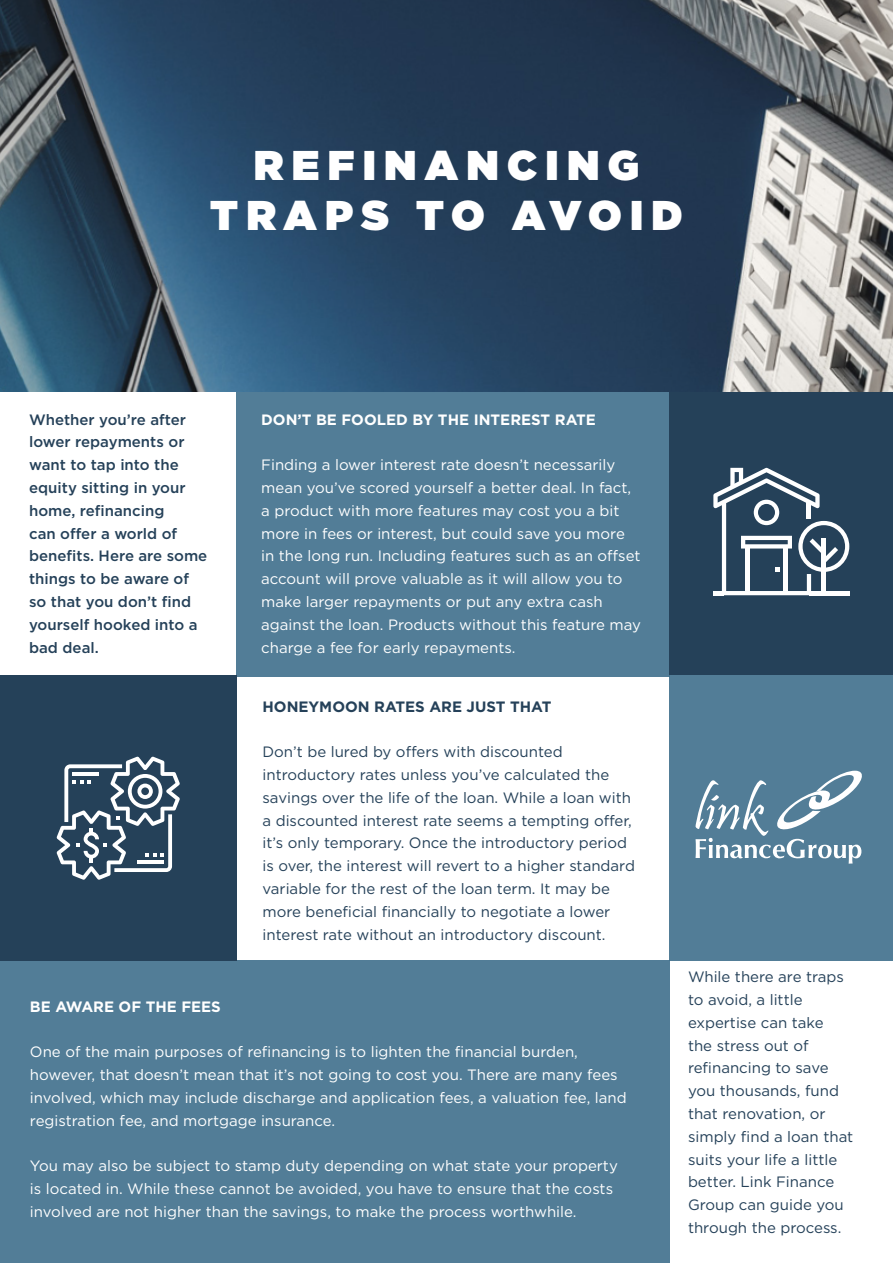
<style>
.page{position:relative;width:893px;height:1263px;background:#fff}
.page>*{position:absolute;margin:0;border:0;box-sizing:border-box;transform-origin:0 0}
.t1{font:900 41.55px/49.8px "Gotham";letter-spacing:.2em;color:#fff;text-align:center}
.t2{font:15px/22.8px "Gotham";color:#fff}
.t3{font:15px/22.8px "Gotham";color:#254159}
.t4{font:500 15px/22.8px "Gotham";color:#254159}
.t5{font:700 15px "Gotham";color:#fff}
.t6{font:700 15px "Gotham";color:#254159}
</style>
<div class="page">
<div style="left:670px;top:675px;width:223px;height:285px;background:#527d97"></div>
<div style="left:236px;top:384px;width:434px;height:292px;background:#527d97"></div>
<div style="left:0;top:960px;width:670px;height:303px;background:#527d97"></div>
<div style="left:0;top:675px;width:236px;height:286px;background:#254159"></div>
<div style="left:670px;top:388px;width:223px;height:287px;background:#254159"></div>
<svg style="left:695px;top:771px;width:167px;height:93px"></svg>
<svg style="left:57px;top:756px;width:123px;height:124px"></svg>
<svg style="left:713px;top:468px;width:136px;height:127px"></svg>
<img style="left:0;top:0;width:893px;height:391px">
<h1 class="t1" style="left:210px;top:140px;width:474px">REFINANCING<br>TRAPS TO AVOID</h1>
<p class="t4" style="left:29px;top:408px;width:180px">Whether you’re after lower repayments or want to tap into the equity sitting in your home, refinancing<br>can offer a world of benefits. Here are some things to be aware of so that you don’t find yourself hooked into a bad deal.</p>
<p class="t5" style="left:261px;top:409px;width:336px">DON’T BE FOOLED BY THE INTEREST RATE</p>
<p class="t2" style="left:261px;top:453px;width:381px">Finding a lower interest rate doesn’t necessarily mean you’ve scored yourself a better deal. In fact, a product with more features may cost you a bit more in fees or interest, but could save you more in the long run. Including features such as an offset account will prove valuable as it will allow you to make larger repayments or put any extra cash against the loan. Products without this feature may charge a fee for early repayments.</p>
<p class="t6" style="left:262px;top:696px;width:290px">HONEYMOON RATES ARE JUST THAT</p>
<p class="t3" style="left:262px;top:740px;width:374px">Don’t be lured by offers with discounted introductory rates unless you’ve calculated the savings over the life of the loan. While a loan with a discounted interest rate seems a tempting offer, it’s only temporary. Once the introductory period is over, the interest will revert to a higher standard variable for the rest of the loan term. It may be more beneficial financially to negotiate a lower interest rate without an introductory discount.</p>
<p class="t5" style="left:30px;top:996px;width:192px">BE AWARE OF THE FEES</p>
<p class="t2" style="left:30px;top:1040px;width:598px">One of the main purposes of refinancing is to lighten the financial burden, however, that doesn’t mean that it’s not going to cost you. There are many fees involved, which may include discharge and application fees, a valuation fee, land registration fee, and mortgage insurance.</p>
<p class="t2" style="left:30px;top:1154px;width:589px">You may also be subject to stamp duty depending on what state your property is located in. While these cannot be avoided, you have to ensure that the costs involved are not higher than the savings, to make the process worthwhile.</p>
<p class="t3" style="left:688px;top:965px;width:167px">While there are traps to avoid, a little expertise can take<br>the stress out of refinancing to save you thousands, fund that renovation, or simply find a loan that suits your life a little better. Link Finance<br>Group can guide you through the process.</p>
</div>
